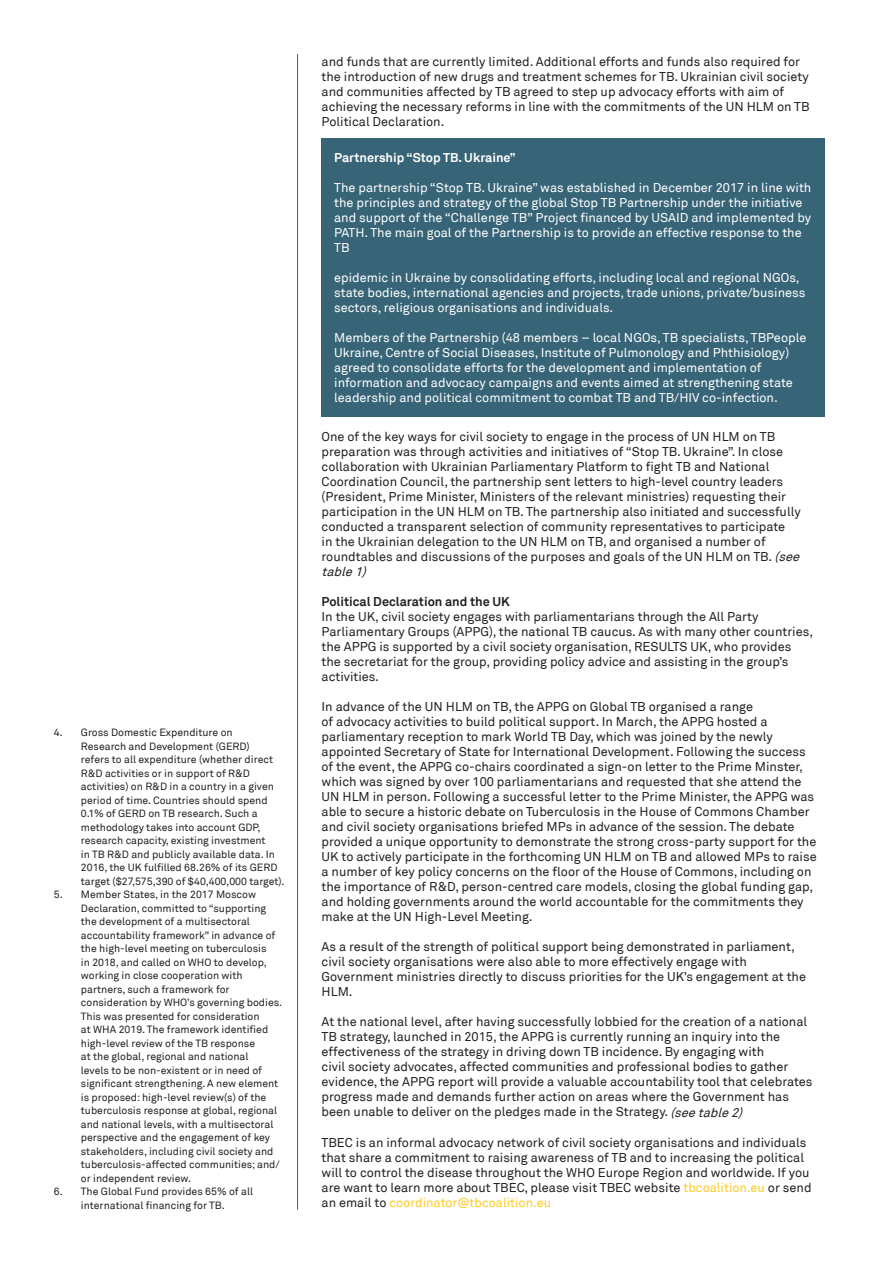
<style>
.page{position:relative;width:893px;height:1264px;background:#fff}
.page>*{position:absolute;margin:0;border:0;box-sizing:border-box;transform-origin:0 0}
.t1{font:12.75px/15px "Akkurat";color:#231f20}
.t2{font:12.75px/15px "Akkurat";color:#fff}
.t3{font:700 12.75px "Akkurat";color:#231f20}
.t4{font:700 12.75px "Akkurat";color:#fff}
.t5{font:10.5px/13.5px "Akkurat";color:#231f20}
.s1{font-style:italic}
.s2{color:#fecb26}
</style>
<div class="page">
<div style="left:322px;top:138px;width:503px;height:279px;background:#376577"></div>
<hr style="left:297px;top:54px;width:1px;height:1155px;background:#57585a">
<p class="t5" style="left:81px;top:726px;width:205px;text-indent:-27px">4. Gross Domestic Expenditure on<br>Research and Development (GERD)<br>refers to all expenditure (whether direct R&amp;D activities or in support of R&amp;D activities) on R&amp;D in a country in a given period of time. Countries should spend 0.1% of GERD on TB research. Such a methodology takes into account GDP, research capacity, existing investment<br>in TB R&amp;D and publicly available data. In 2016, the UK fulfilled 68.26% of its GERD target ($27,575,390 of $40,400,000 target).</p>
<p class="t5" style="left:81px;top:888px;width:203px;text-indent:-27px">5. Member States, in the 2017 Moscow Declaration, committed to “supporting the development of a multisectoral accountability framework” in advance of the high-level meeting on tuberculosis<br>in 2018, and called on WHO to develop, working in close cooperation with partners, such a framework for consideration by WHO’s governing bodies.<br>This was presented for consideration<br>at WHA 2019. The framework identified high-level review of the TB response<br>at the global, regional and national<br>levels to be non-existent or in need of significant strengthening. A new element is proposed: high-level review(s) of the tuberculosis response at global, regional and national levels, with a multisectoral perspective and the engagement of key stakeholders, including civil society and tuberculosis-affected communities; and/ or independent review.</p>
<p class="t5" style="left:54px;top:1185px;width:201px;text-align:center">6. The Global Fund provides 65% of all international financing for TB.</p>
<p class="t1" style="left:322px;top:55px;width:489px">and funds that are currently limited. Additional efforts and funds also required for the introduction of new drugs and treatment schemes for TB. Ukrainian civil society and communities affected by TB agreed to step up advocacy efforts with aim of achieving the necessary reforms in line with the commitments of the UN HLM on TB Political Declaration.</p>
<p class="t4" style="left:334px;top:149px;width:183px">Partnership “Stop TB. Ukraine”</p>
<p class="t2" style="left:334px;top:180px;width:479px">The partnership “Stop TB. Ukraine” was established in December 2017 in line with the principles and strategy of the global Stop TB Partnership under the initiative and support of the “Challenge TB” Project financed by USAID and implemented by PATH. The main goal of the Partnership is to provide an effective response to the TB</p>
<p class="t2" style="left:334px;top:270px;width:473px">epidemic in Ukraine by consolidating efforts, including local and regional NGOs, state bodies, international agencies and projects, trade unions, private/business sectors, religious organisations and individuals.</p>
<p class="t2" style="left:334px;top:330px;width:474px">Members of the Partnership (48 members – local NGOs, TB specialists, TBPeople Ukraine, Centre of Social Diseases, Institute of Pulmonology and Phthisiology) agreed to consolidate efforts for the development and implementation of information and advocacy campaigns and events aimed at strengthening state leadership and political commitment to combat TB and TB/HIV co-infection.</p>
<p class="t1" style="left:322px;top:430px;width:483px">One of the key ways for civil society to engage in the process of UN HLM on TB preparation was through activities and initiatives of “Stop TB. Ukraine”. In close collaboration with Ukrainian Parliamentary Platform to fight TB and National Coordination Council, the partnership sent letters to high-level country leaders (President, Prime Minister, Ministers of the relevant ministries) requesting their participation in the UN HLM on TB. The partnership also initiated and successfully conducted a transparent selection of community representatives to participate<br>in the Ukrainian delegation to the UN HLM on TB, and organised a number of roundtables and discussions of the purposes and goals of the UN HLM on TB. <span class="s1">(see table1)</span></p>
<p class="t3" style="left:322px;top:594px;width:190px">Political Declaration and the UK</p>
<p class="t1" style="left:322px;top:610px;width:493px">In the UK, civil society engages with parliamentarians through the All Party Parliamentary Groups (APPG), the national TB caucus. As with many other countries, the APPG is supported by a civil society organisation, RESULTS UK, who provides the secretariat for the group, providing policy advice and assisting in the group’s activities.</p>
<p class="t1" style="left:322px;top:700px;width:497px">In advance of the UN HLM on TB, the APPG on Global TB organised a range<br>of advocacy activities to build political support. In March, the APPG hosted a parliamentary reception to mark World TB Day, which was joined by the newly appointed Secretary of State for International Development. Following the success of the event, the APPG co-chairs coordinated a sign-on letter to the Prime Minster, which was signed by over 100 parliamentarians and requested that she attend the UN HLM in person. Following a successful letter to the Prime Minister, the APPG was able to secure a historic debate on Tuberculosis in the House of Commons Chamber and civil society organisations briefed MPs in advance of the session. The debate provided a unique opportunity to demonstrate the strong cross-party support for the UK to actively participate in the forthcoming UN HLM on TB and allowed MPs to raise a number of key policy concerns on the floor of the House of Commons, including on the importance of R&amp;D, person-centred care models, closing the global funding gap, and holding governments around the world accountable for the commitments they make at the UN High-Level Meeting.</p>
<p class="t1" style="left:322px;top:940px;width:486px">As a result of the strength of political support being demonstrated in parliament, civil society organisations were also able to more effectively engage with Government ministries directly to discuss priorities for the UK’s engagement at the HLM.</p>
<p class="t1" style="left:322px;top:1015px;width:492px">At the national level, after having successfully lobbied for the creation of a national TB strategy, launched in 2015, the APPG is currently running an inquiry into the effectiveness of the strategy in driving down TB incidence. By engaging with<br>civil society advocates, affected communities and professional bodies to gather evidence, the APPG report will provide a valuable accountability tool that celebrates progress made and demands further action on areas where the Government has been unable to deliver on the pledges made in the Strategy. <span class="s1">(seetable2)</span></p>
<p class="t1" style="left:322px;top:1135px;width:491px">TBEC is an informal advocacy network of civil society organisations and individuals that share a commitment to raising awareness of TB and to increasing the political will to control the disease throughout the WHO Europe Region and worldwide. If you are want to learn more about TBEC, please visit TBEC website <span class="s2">tbcoalition.eu</span> or send an email to <span class="s2">coordinator@tbcoalition.eu</span></p>
</div>
